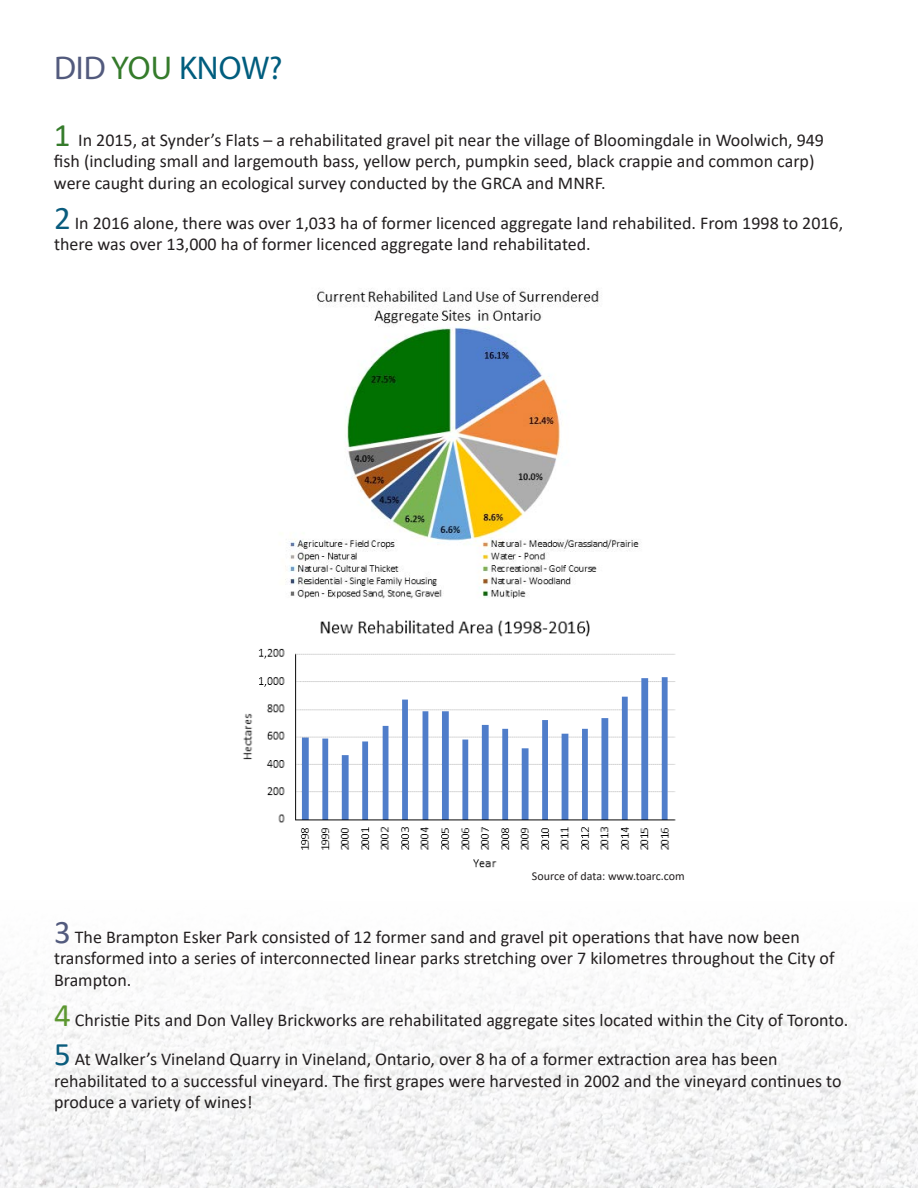
<style>
.page{position:relative;width:918px;height:1188px;background:#fff}
.page>*{position:absolute;margin:0;border:0;box-sizing:border-box;transform-origin:0 0}
.t1{font:33px "Myriad Pro";color:#005d7e}
.t2{font:18px/21.6px "Calibri";color:#231f20}
.t3{font:12px "Calibri";color:#231f20}
.s1{color:#525a7d}
.s2{color:#357b2b}
.s3{font-size:33px;color:#357b2b}
.s4{font-size:33px;color:#0a5c7d}
.s5{font-size:33px;color:#525a7d}
.s6{font-size:33px;color:#5c9731}
</style>
<div class="page">
<img style="left:0;top:954px;width:918px;height:234px">
<img style="left:285px;top:288px;width:354px;height:311px">
<img style="left:243px;top:620px;width:433px;height:248px">
<p class="t1" style="left:54px;top:48px;width:230px"><span class="s1">DID</span> <span class="s2">YOU</span> KNOW?</p>
<p class="t2" style="left:54px;top:129px;width:772px"><span class="s3">1</span> In 2015, at Synder’s Flats – a rehabilitated gravel pit near the village of Bloomingdale in Woolwich, 949 fish (including small and largemouth bass, yellow perch, pumpkin seed, black crappie and common carp) were caught during an ecological survey conducted by the GRCA and MNRF.</p>
<p class="t2" style="left:54px;top:211px;width:791px"><span class="s4">2</span> In 2016 alone, there was over 1,033 ha of former licenced aggregate land rehabilited. From 1998 to 2016, there was over 13,000 ha of former licenced aggregate land rehabilitated.</p>
<p class="t3" style="left:532px;top:868px;width:154px">Source of data: www.toarc.com</p>
<p class="t2" style="left:54px;top:926px;width:782px"><span class="s5">3</span> The Brampton Esker Park consisted of 12 former sand and gravel pit operations that have now been transformed into a series of interconnected linear parks stretching over 7 kilometres throughout the City of<br>Brampton.</p>
<p class="t2" style="left:54px;top:1008px;width:796px"><span class="s6">4</span> Christie Pits and Don Valley Brickworks are rehabilitated aggregate sites located within the City of Toronto.</p>
<p class="t2" style="left:54px;top:1048px;width:789px"><span class="s4">5</span> At Walker’s Vineland Quarry in Vineland, Ontario, over 8 ha of a former extraction area has been rehabilitated to a successful vineyard. The first grapes were harvested in 2002 and the vineyard continues to produce a variety of wines!</p>
</div>
